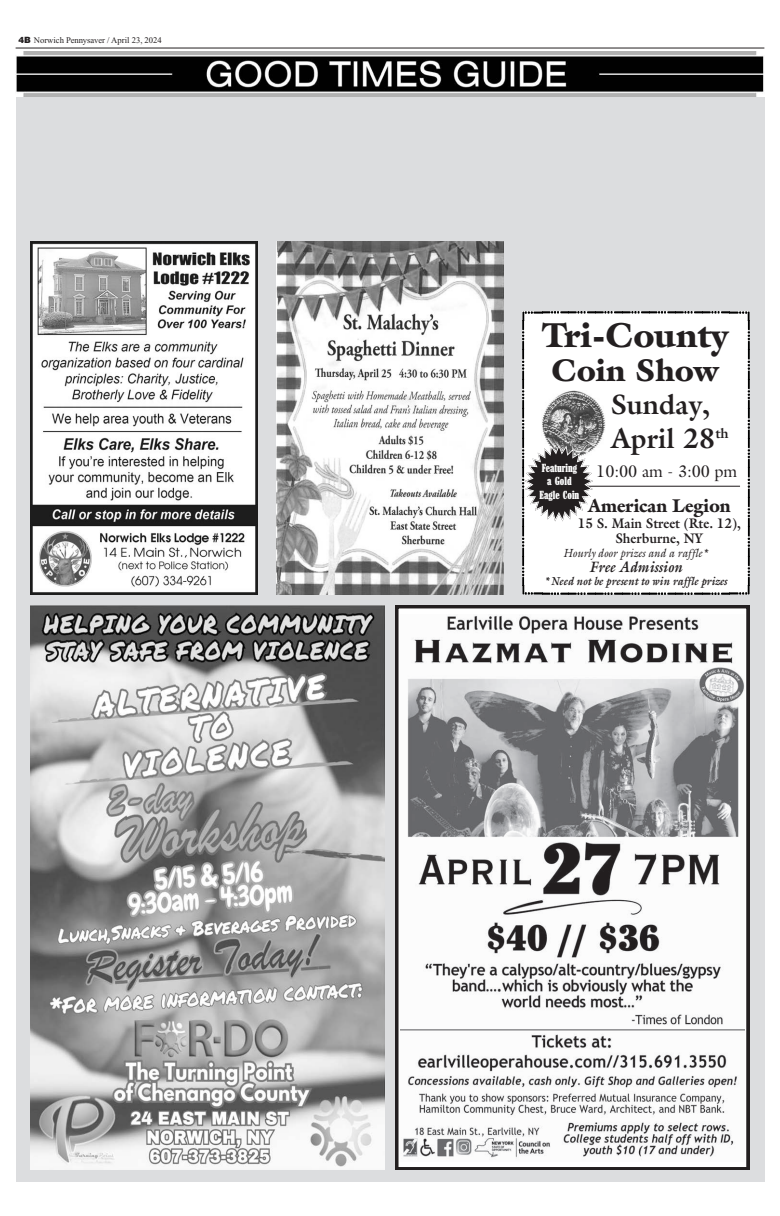
<style>
.page{position:relative;width:780px;height:1216px;background:#fff}
.page>*{position:absolute;margin:0;border:0;box-sizing:border-box;transform-origin:0 0}
.t1{font:900 34.9px "Galliard";color:#231f20}
.t2{font:900 31.6px "Galliard";color:#231f20}
.t3{font:700 28.2px/33.8px "Galliard";color:#231f20}
.t4{font:900 18.6px "Galliard";color:#231f20;scale:.96 1}
.t5{font:16.9px "Galliard";color:#231f20}
.t6{font:italic 700 15.1px "Galliard";color:#231f20;scale:.91 1}
.t7{font:700 13.9px/15.3px "Galliard";color:#231f20;text-align:center;scale:.91 1}
.t8{font:italic 11.8px "Galliard";color:#231f20;scale:.91 1}
.t9{font:italic 700 11.6px "Galliard";color:#231f20;scale:.91 1}
.t10{font:11.4px/13.7px "Cohesion";color:#fff;text-align:center;scale:.95 1}
.t11{font:8.6px "Times New Roman";color:#231f20}
.s1{font-family:"Helvetica";font-weight:900}
</style>
<div class="page">
<div style="left:16px;top:52px;width:748px;height:1129px;background:#dcdddf"></div>
<hr style="left:16px;top:48px;width:748px;height:1px;background:#231f20">
<img style="left:31px;top:241px;width:227px;height:353px">
<img style="left:277px;top:241px;width:226px;height:353px">
<div style="left:522px;top:312px;width:227px;height:282px;background:#fff"></div>
<img style="left:522px;top:312px;width:227px;height:8px">
<img style="left:522px;top:585px;width:227px;height:9px">
<img style="left:730px;top:320px;width:19px;height:265px">
<img style="left:522px;top:320px;width:3px;height:265px">
<img style="left:542px;top:390px;width:63px;height:60px">
<hr style="left:541px;top:486px;width:199px;height:1px;background:#231f20">
<svg style="left:525px;top:444px;width:68px;height:77px"></svg>
<svg style="left:396px;top:605px;width:353px;height:564px;background:#9c9b9b"></svg>
<img style="left:400px;top:614px;width:344px;height:547px">
<img style="left:31px;top:605px;width:353px;height:564px">
<img style="left:16px;top:52px;width:748px;height:45px">
<p class="t11" style="left:18px;top:37px;width:145px"><span class="s1">4B</span> Norwich Pennysaver / April 23, 2024</p>
<h1 class="t1" style="left:542px;top:322px;width:188px">Tri-County</h1>
<h2 class="t2" style="left:552px;top:358px;width:168px">Coin Show</h2>
<h3 class="t3" style="left:611px;top:391px;width:119px">Sunday,<br>April 28<sup>th</sup></h3>
<p class="t10" style="left:539px;top:461px;width:43px">Featuring a Gold<br>Eagle Coin</p>
<p class="t5" style="left:596px;top:464px;width:143px">10:00 am - 3:00 pm</p>
<h3 class="t4" style="left:588px;top:498px;width:150px">American Legion</h3>
<p class="t7" style="left:578px;top:517px;width:181px">15 S. Main Street (Rte. 12),<br>Sherburne, NY</p>
<p class="t8" style="left:563px;top:548px;width:161px">Hourly door prizes and a raffle*</p>
<p class="t6" style="left:589px;top:561px;width:104px">Free Admission</p>
<p class="t9" style="left:544px;top:577px;width:202px">*Need not be present to win raffle prizes</p>
</div>
